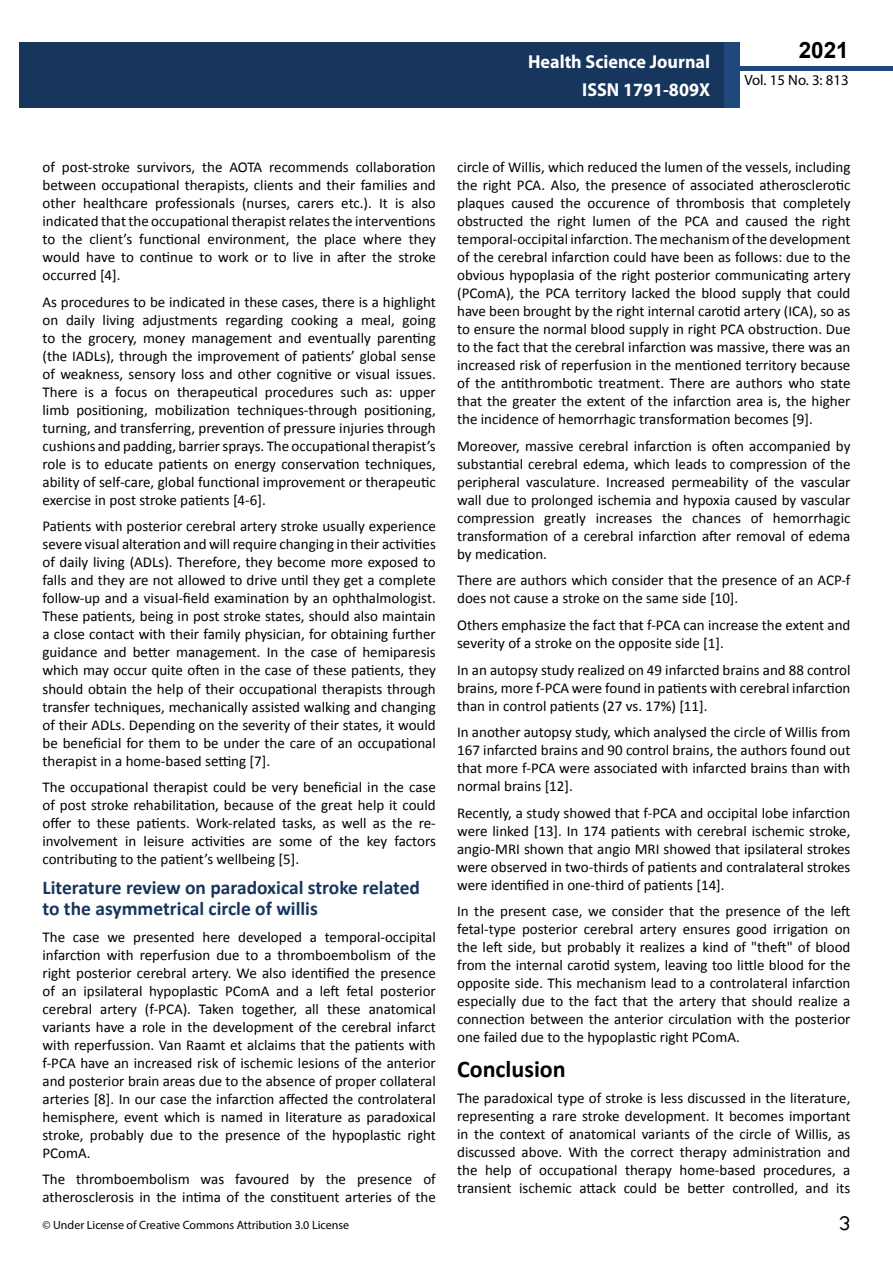
<style>
.page{position:relative;width:893px;height:1263px;background:#fff}
.page>*{position:absolute;margin:0;border:0;box-sizing:border-box;transform-origin:0 0}
.t1{font:25.5px "Tunga";color:#000}
.t2{font:700 24px "Calibri";color:#000}
.t3{font:700 22.5px "Arial";color:#000}
.t4{font:700 19.5px/21.5px "Calibri";color:#16365d}
.t5{font:700 18.75px/27.2px "Myriad Pro";color:#fff;text-align:right;scale:.96 1}
.t6{font:15px/18px "Calibri";color:#000;text-align:justify}
.t7{font:14.85px "Myriad Pro";color:#000}
.t8{font:12px "Myriad Pro";color:#000}
</style>
<div class="page">
<div style="left:722px;top:66px;width:171px;height:5px;background:#1f497d"></div>
<div style="left:19px;top:42px;width:706px;height:66px;background:#16365d"></div>
<div style="left:725px;top:42px;width:15px;height:66px;background:#1f497d"></div>
<p class="t5" style="left:528px;top:48px;width:191px">Health Science Journal<br>ISSN 1791-809X</p>
<h3 class="t3" style="left:799px;top:35px;width:52px">2021</h3>
<p class="t7" style="left:744px;top:71px;width:106px">Vol. 15 No. 3: 813</p>
<p class="t6" style="left:43px;top:158px;width:395px">of post-stroke survivors, the AOTA recommends collaboration between occupational therapists, clients and their families and other healthcare professionals (nurses, carers etc.). It is also indicated that the occupational therapist relates the interventions to the client’s functional environment, the place where they would have to continue to work or to live in after the stroke occurred [4].</p>
<p class="t6" style="left:43px;top:293px;width:395px">As procedures to be indicated in these cases, there is a highlight on daily living adjustments regarding cooking a meal, going to the grocery, money management and eventually parenting (the IADLs), through the improvement of patients’ global sense of weakness, sensory loss and other cognitive or visual issues.<br>There is a focus on therapeutical procedures such as: upper limb positioning, mobilization techniques-through positioning, turning, and transferring, prevention of pressure injuries through cushions and padding, barrier sprays. The occupational therapist’s role is to educate patients on energy conservation techniques, ability of self-care, global functional improvement or therapeutic exercise in post stroke patients [4-6].</p>
<p class="t6" style="left:43px;top:517px;width:395px">Patients with posterior cerebral artery stroke usually experience severe visual alteration and will require changing in their activities of daily living (ADLs). Therefore, they become more exposed to falls and they are not allowed to drive until they get a complete follow-up and a visual-field examination by an ophthalmologist.<br>These patients, being in post stroke states, should also maintain a close contact with their family physician, for obtaining further guidance and better management. In the case of hemiparesis which may occur quite often in the case of these patients, they should obtain the help of their occupational therapists through transfer techniques, mechanically assisted walking and changing of their ADLs. Depending on the severity of their states, it would be beneficial for them to be under the care of an occupational therapist in a home-based setting [7].</p>
<p class="t6" style="left:43px;top:778px;width:395px">The occupational therapist could be very beneficial in the case of post stroke rehabilitation, because of the great help it could offer to these patients. Work-related tasks, as well as the re&shy;involvement in leisure activities are some of the key factors contributing to the patient’s wellbeing [5].</p>
<h3 class="t4" style="left:43px;top:877px;width:379px">Literature review on paradoxical stroke related to the asymmetrical circle of willis</h3>
<p class="t6" style="left:43px;top:928px;width:395px">The case we presented here developed a temporal-occipital infarction with reperfusion due to a thromboembolism of the right posterior cerebral artery. We also identified the presence of an ipsilateral hypoplastic PComA and a left fetal posterior cerebral artery (f-PCA). Taken together, all these anatomical variants have a role in the development of the cerebral infarct with reperfussion. Van Raamt et alclaims that the patients with f-PCA have an increased risk of ischemic lesions of the anterior and posterior brain areas due to the absence of proper collateral arteries [8]. In our case the infarction affected the controlateral hemisphere, event which is named in literature as paradoxical stroke, probably due to the presence of the hypoplastic right PComA.</p>
<p class="t6" style="left:43px;top:1170px;width:395px">The thromboembolism was favoured by the presence of atherosclerosis in the intima of the constituent arteries of the</p>
<p class="t8" style="left:43px;top:1218px;width:308px">© Under License of Creative Commons Attribution 3.0 License</p>
<p class="t6" style="left:457px;top:158px;width:395px">circle of Willis, which reduced the lumen of the vessels, including the right PCA. Also, the presence of associated atherosclerotic plaques caused the occurence of thrombosis that completely obstructed the right lumen of the PCA and caused the right temporal-occipital infarction. The mechanism of the development of the cerebral infarction could have been as follows: due to the obvious hypoplasia of the right posterior communicating artery (PComA), the PCA territory lacked the blood supply that could have been brought by the right internal carotid artery (ICA), so as to ensure the normal blood supply in right PCA obstruction. Due to the fact that the cerebral infarction was massive, there was an increased risk of reperfusion in the mentioned territory because of the antithrombotic treatment. There are authors who state that the greater the extent of the infarction area is, the higher the incidence of hemorrhagic transformation becomes [9].</p>
<p class="t6" style="left:457px;top:437px;width:395px">Moreover, massive cerebral infarction is often accompanied by substantial cerebral edema, which leads to compression of the peripheral vasculature. Increased permeability of the vascular wall due to prolonged ischemia and hypoxia caused by vascular compression greatly increases the chances of hemorrhagic transformation of a cerebral infarction after removal of edema by medication.</p>
<p class="t6" style="left:457px;top:571px;width:395px">There are authors which consider that the presence of an ACP-f does not cause a stroke on the same side [10].</p>
<p class="t6" style="left:457px;top:616px;width:395px">Others emphasize the fact that f-PCA can increase the extent and severity of a stroke on the opposite side [1].</p>
<p class="t6" style="left:457px;top:660px;width:395px">In an autopsy study realized on 49 infarcted brains and 88 control brains, more f-PCA were found in patients with cerebral infarction than in control patients (27 vs. 17%) [11].</p>
<p class="t6" style="left:457px;top:723px;width:395px">In another autopsy study, which analysed the circle of Willis from 167 infarcted brains and 90 control brains, the authors found out that more f-PCA were associated with infarcted brains than with normal brains [12].</p>
<p class="t6" style="left:457px;top:803px;width:395px">Recently, a study showed that f-PCA and occipital lobe infarction were linked [13]. In 174 patients with cerebral ischemic stroke, angio-MRI shown that angio MRI showed that ipsilateral strokes were observed in two-thirds of patients and contralateral strokes were identified in one-third of patients [14].</p>
<p class="t6" style="left:457px;top:902px;width:395px">In the present case, we consider that the presence of the left fetal-type posterior cerebral artery ensures good irrigation on the left side, but probably it realizes a kind of "theft" of blood from the internal carotid system, leaving too little blood for the opposite side. This mechanism lead to a controlateral infarction especially due to the fact that the artery that should realize a connection between the anterior circulation with the posterior one failed due to the hypoplastic right PComA.</p>
<h2 class="t2" style="left:457px;top:1054px;width:110px">Conclusion</h2>
<p class="t6" style="left:457px;top:1089px;width:395px">The paradoxical type of stroke is less discussed in the literature, representing a rare stroke development. It becomes important in the context of anatomical variants of the circle of Willis, as discussed above. With the correct therapy administration and the help of occupational therapy home-based procedures, a transient ischemic attack could be better controlled, and its</p>
<h1 class="t1" style="left:839px;top:1206px;width:13px">3</h1>
</div>
